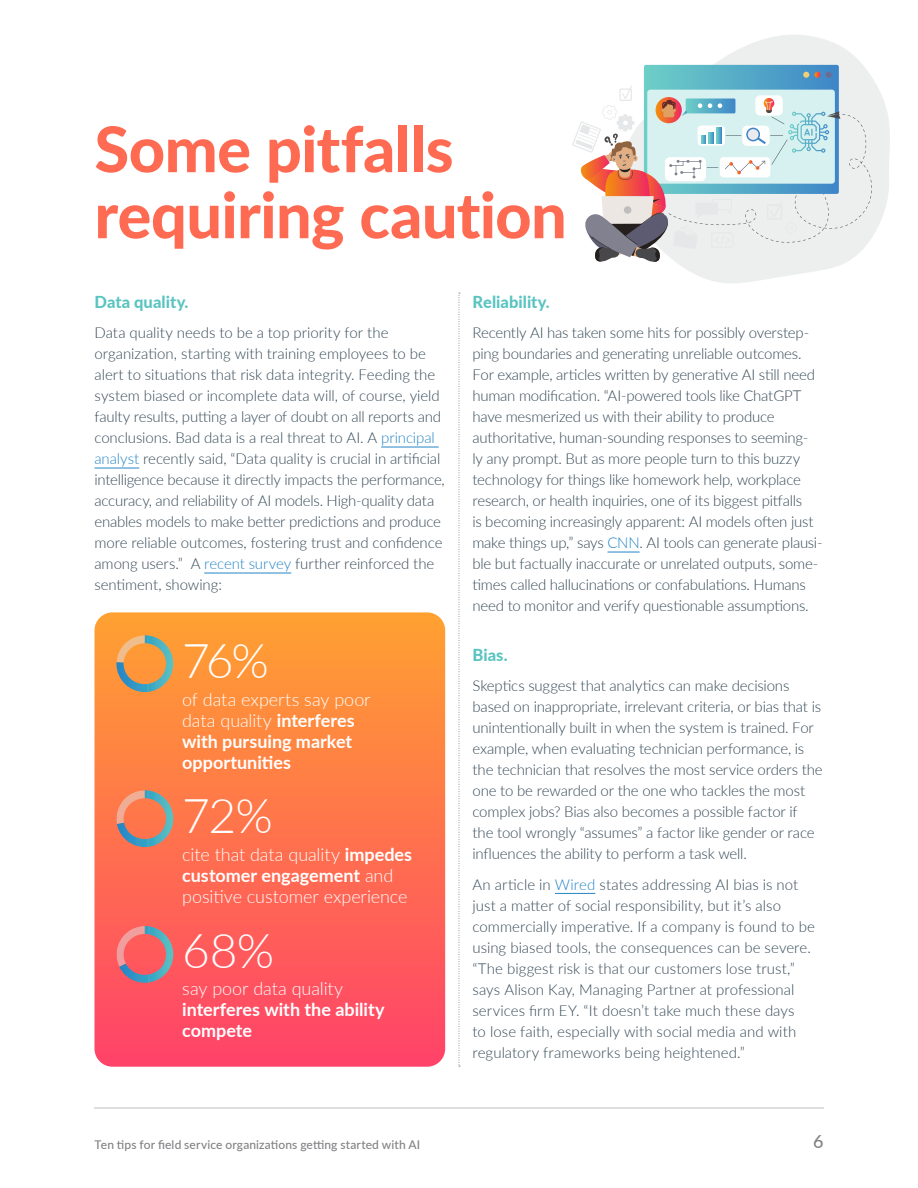
<style>
.page{position:relative;width:918px;height:1188px;background:#fff}
.page>*{position:absolute;margin:0;border:0;box-sizing:border-box;transform-origin:0 0}
.t1{font:800 63px/66px "Lato";letter-spacing:-.01em;color:#ff6b52}
.t2{font:300 48px "Lato";color:#fff}
.t3{font:700 18px/21px "Lato";color:#fff}
.t4{font:300 18px/21px "Lato";letter-spacing:-.005em;color:#fff}
.t5{font:500 18px "Lato";color:#818285}
.t6{font:800 16.5px "Lato";color:#5ac4c1}
.t7{font:300 15px/21px "Lato";letter-spacing:-.01em;color:#344855}
.t8{font:500 12px "Lato";letter-spacing:.01em;color:#818285}
.s1{color:#2585c6}
.s2{font-weight:300}
.s3{font-weight:700}
</style>
<div class="page">
<hr style="left:94px;top:1107px;width:730px;height:2px;background:#dedee0">
<svg style="left:646px;top:35px;width:244px;height:248px"></svg>
<hr style="left:381px;top:447px;width:58px;height:1px;background:#2585c6">
<hr style="left:94px;top:468px;width:45px;height:1px;background:#2585c6">
<hr style="left:204px;top:573px;width:87px;height:1px;background:#2585c6">
<hr style="left:608px;top:552px;width:32px;height:1px;background:#2585c6">
<hr style="left:555px;top:893px;width:40px;height:1px;background:#2585c6">
<svg style="left:459px;top:293px;width:1px;height:774px"></svg>
<svg style="left:94px;top:612px;width:351px;height:455px;background:#ff714e"></svg>
<svg style="left:116px;top:635px;width:57px;height:57px;background:#c99e64"></svg>
<svg style="left:116px;top:790px;width:57px;height:57px;background:#cc8871"></svg>
<svg style="left:116px;top:926px;width:57px;height:57px;background:#cf747c"></svg>
<svg style="left:572px;top:65px;width:300px;height:197px"></svg>
<h1 class="t1" style="left:94px;top:114px;width:474px">Some pitfalls requiring caution</h1>
<p class="t6" style="left:94px;top:290px;width:96px">Data quality.</p>
<p class="t7" style="left:94px;top:322px;width:352px">Data quality needs to be a top priority for the organization, starting with training employees to be alert to situations that risk data integrity. Feeding the system biased or incomplete data will, of course, yield faulty results, putting a layer of doubt on all reports and conclusions. Bad data is a real threat to AI. A <span class="s1">principal analyst</span> recently said, “Data quality is crucial in artificial intelligence because it directly impacts the performance, accuracy, and reliability of AI models. High-quality data enables models to make better predictions and produce more reliable outcomes, fostering trust and confidence among users.” A <span class="s1">recent survey</span> further reinforced the sentiment, showing:</p>
<h2 class="t2" style="left:182px;top:627px;width:88px">76%</h2>
<p class="t3" style="left:182px;top:688px;width:190px"><span class="s2">of data experts say poor data quality</span> interferes with pursuing market opportunities</p>
<h2 class="t2" style="left:182px;top:783px;width:92px">72%</h2>
<p class="t4" style="left:182px;top:843px;width:231px">cite that data quality <span class="s3">impedes customer engagement</span> and positive customer experience</p>
<h2 class="t2" style="left:182px;top:917px;width:93px">68%</h2>
<p class="t4" style="left:182px;top:978px;width:163px">say poor data quality</p>
<p class="t3" style="left:182px;top:998px;width:204px">interferes with the ability compete</p>
<p class="t6" style="left:472px;top:290px;width:79px">Reliability.</p>
<p class="t7" style="left:472px;top:322px;width:352px">Recently AI has taken some hits for possibly overstep&shy;ping boundaries and generating unreliable outcomes.<br>For example, articles written by generative AI still need human modification. “AI-powered tools like ChatGPT have mesmerized us with their ability to produce authoritative, human-sounding responses to seeming&shy;ly any prompt. But as more people turn to this buzzy technology for things like homework help, workplace research, or health inquiries, one of its biggest pitfalls<br>is becoming increasingly apparent: AI models often just make things up,” says <span class="s1">CNN</span>. AI tools can generate plausi&shy;ble but factually inaccurate or unrelated outputs, some&shy;times called hallucinations or confabulations. Humans need to monitor and verify questionable assumptions.</p>
<p class="t6" style="left:472px;top:643px;width:37px">Bias.</p>
<p class="t7" style="left:472px;top:675px;width:352px">Skeptics suggest that analytics can make decisions based on inappropriate, irrelevant criteria, or bias that is unintentionally built in when the system is trained. For example, when evaluating technician performance, is the technician that resolves the most service orders the one to be rewarded or the one who tackles the most complex jobs? Bias also becomes a possible factor if<br>the tool wrongly “assumes” a factor like gender or race influences the ability to perform a task well.</p>
<p class="t7" style="left:472px;top:873px;width:344px">An article in <span class="s1">Wired</span> states addressing AI bias is not just a matter of social responsibility, but it’s also commercially imperative. If a company is found to be using biased tools, the consequences can be severe. “The biggest risk is that our customers lose trust,” says Alison Kay, Managing Partner at professional services firm EY. “It doesn’t take much these days<br>to lose faith, especially with social media and with regulatory frameworks being heightened.”</p>
<p class="t8" style="left:94px;top:1136px;width:327px">Ten tips for field service organizations getting started with AI</p>
<p class="t5" style="left:813px;top:1129px;width:12px">6</p>
</div>
